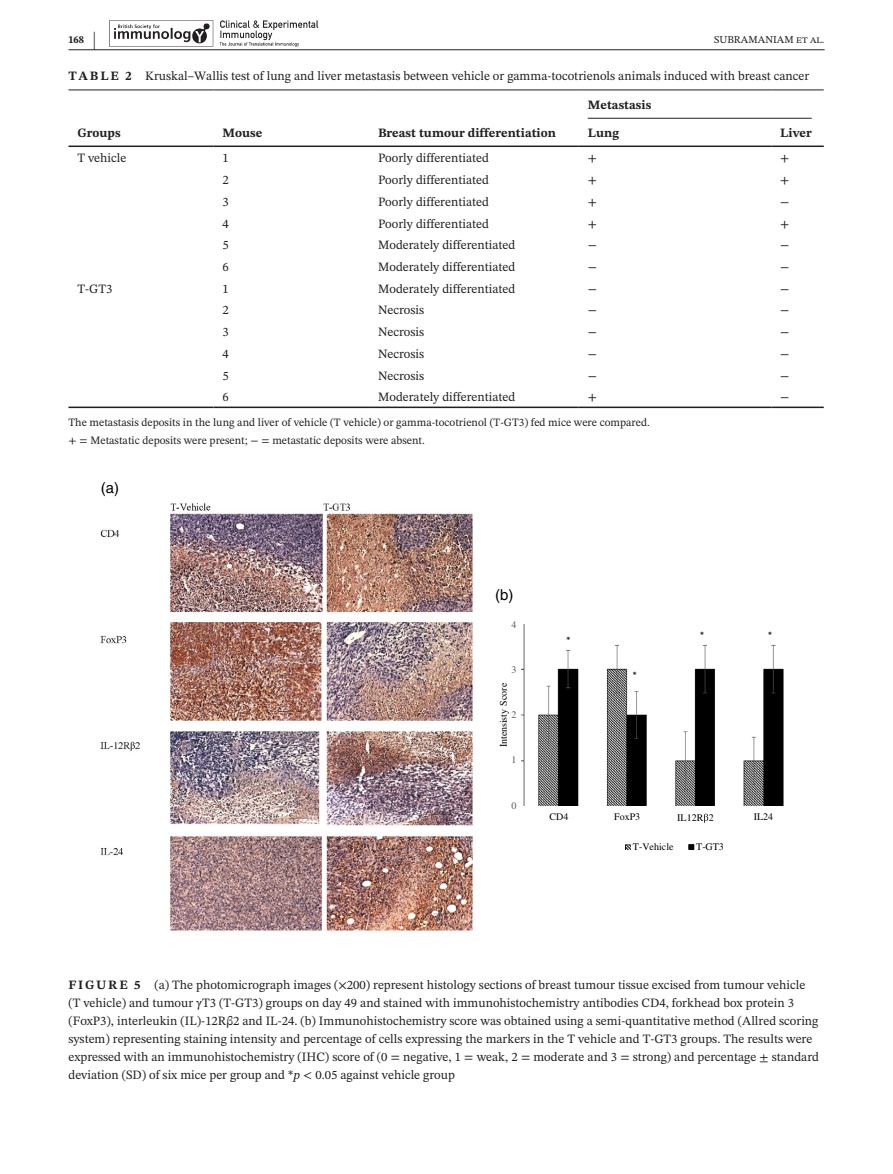
<style>
.page{position:relative;width:893px;height:1174px;background:#fff}
.page>*{position:absolute;margin:0;border:0;box-sizing:border-box;transform-origin:0 0}
.t1{font:15px "Helvetica";color:#000}
.t2{font:12.75px/18px "STIX Two Text";color:#231f20}
.t3{font:700 12.75px "STIX Two Text";color:#231f20}
.t4{font:11.25px/18px "STIX Two Text";color:#231f20}
.t5{font:10.5px "STIX Two Text";color:#231f20}
.t6{font:700 10.5px "STIX Two Text";color:#231f20}
.t7{font:10.05px "Times";color:#000}
.t8{font:10.05px "Times";color:#595959}
.s1{font-size:21px}
.s2{font-weight:700}
.s3{font-style:italic}
</style>
<div class="page">
<hr style="left:68px;top:49px;width:756px;height:1px;background:#231f20">
<img style="left:109px;top:21px;width:209px;height:26px">
<hr style="left:68px;top:90px;width:145px;height:1px;background:#231f20">
<hr style="left:213px;top:90px;width:156px;height:1px;background:#231f20">
<hr style="left:369px;top:90px;width:210px;height:1px;background:#231f20">
<hr style="left:579px;top:90px;width:192px;height:1px;background:#231f20">
<hr style="left:771px;top:90px;width:53px;height:1px;background:#231f20">
<hr style="left:68px;top:145px;width:145px;height:2px;background:#231f20">
<hr style="left:213px;top:145px;width:156px;height:2px;background:#231f20">
<hr style="left:369px;top:145px;width:210px;height:2px;background:#231f20">
<hr style="left:579px;top:145px;width:192px;height:2px;background:#231f20">
<hr style="left:771px;top:145px;width:53px;height:2px;background:#231f20">
<hr style="left:68px;top:406px;width:145px;height:2px;background:#231f20">
<hr style="left:213px;top:406px;width:156px;height:2px;background:#231f20">
<hr style="left:369px;top:406px;width:210px;height:2px;background:#231f20">
<hr style="left:579px;top:406px;width:192px;height:2px;background:#231f20">
<hr style="left:771px;top:406px;width:53px;height:2px;background:#231f20">
<hr style="left:588px;top:118px;width:224px;height:1px;background:#231f20">
<img style="left:522px;top:624px;width:262px;height:182px">
<img style="left:100px;top:503px;width:373px;height:428px">
<svg style="left:625px;top:844px;width:6px;height:6px"></svg>
<svg style="left:688px;top:844px;width:6px;height:5px"></svg>
<svg style="left:704px;top:813px;width:4px;height:10px"></svg>
<svg style="left:567px;top:636px;width:3px;height:4px"></svg>
<svg style="left:633px;top:671px;width:3px;height:4px"></svg>
<svg style="left:701px;top:631px;width:3px;height:4px"></svg>
<svg style="left:768px;top:632px;width:4px;height:3px"></svg>
<p class="t6" style="left:68px;top:32px;width:29px">168 <span class="s1">|</span></p>
<p class="t5" style="left:714px;top:32px;width:112px">SUBRAMANIAM et al.</p>
<p class="t2" style="left:68px;top:66px;width:742px"><span class="s2">TABLE 2</span> Kruskal–Wallis test of lung and liver metastasis between vehicle or gamma-tocotrienols animals induced with breast cancer</p>
<p class="t3" style="left:77px;top:124px;width:45px">Groups</p>
<p class="t3" style="left:222px;top:124px;width:41px">Mouse</p>
<p class="t3" style="left:378px;top:124px;width:179px">Breast tumour differentiation</p>
<p class="t3" style="left:588px;top:95px;width:65px">Metastasis</p>
<p class="t3" style="left:588px;top:124px;width:33px">Lung</p>
<p class="t3" style="left:780px;top:124px;width:33px">Liver</p>
<p class="t2" style="left:77px;top:149px;width:50px">T vehicle</p>
<p class="t2" style="left:222px;top:149px;width:8px">1</p>
<p class="t2" style="left:378px;top:149px;width:112px">Poorly differentiated</p>
<p class="t2" style="left:588px;top:149px;width:11px">+</p>
<p class="t2" style="left:780px;top:149px;width:11px">+</p>
<p class="t2" style="left:222px;top:171px;width:8px">2</p>
<p class="t2" style="left:378px;top:171px;width:112px">Poorly differentiated</p>
<p class="t2" style="left:588px;top:171px;width:11px">+</p>
<p class="t2" style="left:780px;top:171px;width:11px">+</p>
<p class="t2" style="left:222px;top:192px;width:8px">3</p>
<p class="t2" style="left:378px;top:192px;width:112px">Poorly differentiated</p>
<p class="t2" style="left:588px;top:192px;width:11px">+</p>
<p class="t2" style="left:780px;top:192px;width:11px">−</p>
<p class="t2" style="left:222px;top:214px;width:8px">4</p>
<p class="t2" style="left:378px;top:214px;width:112px">Poorly differentiated</p>
<p class="t2" style="left:588px;top:214px;width:11px">+</p>
<p class="t2" style="left:780px;top:214px;width:11px">+</p>
<p class="t2" style="left:222px;top:236px;width:8px">5</p>
<p class="t2" style="left:378px;top:236px;width:139px">Moderately differentiated</p>
<p class="t2" style="left:588px;top:236px;width:11px">−</p>
<p class="t2" style="left:780px;top:236px;width:11px">−</p>
<p class="t2" style="left:222px;top:258px;width:8px">6</p>
<p class="t2" style="left:378px;top:258px;width:139px">Moderately differentiated</p>
<p class="t2" style="left:588px;top:258px;width:11px">−</p>
<p class="t2" style="left:780px;top:258px;width:11px">−</p>
<p class="t2" style="left:77px;top:279px;width:36px">T-GT3</p>
<p class="t2" style="left:222px;top:279px;width:8px">1</p>
<p class="t2" style="left:378px;top:279px;width:139px">Moderately differentiated</p>
<p class="t2" style="left:588px;top:279px;width:11px">−</p>
<p class="t2" style="left:780px;top:279px;width:11px">−</p>
<p class="t2" style="left:222px;top:301px;width:8px">2</p>
<p class="t2" style="left:378px;top:301px;width:48px">Necrosis</p>
<p class="t2" style="left:588px;top:301px;width:11px">−</p>
<p class="t2" style="left:780px;top:301px;width:11px">−</p>
<p class="t2" style="left:222px;top:323px;width:8px">3</p>
<p class="t2" style="left:378px;top:323px;width:48px">Necrosis</p>
<p class="t2" style="left:588px;top:323px;width:11px">−</p>
<p class="t2" style="left:780px;top:323px;width:11px">−</p>
<p class="t2" style="left:222px;top:344px;width:8px">4</p>
<p class="t2" style="left:378px;top:344px;width:48px">Necrosis</p>
<p class="t2" style="left:588px;top:344px;width:11px">−</p>
<p class="t2" style="left:780px;top:344px;width:11px">−</p>
<p class="t2" style="left:222px;top:366px;width:8px">5</p>
<p class="t2" style="left:378px;top:366px;width:48px">Necrosis</p>
<p class="t2" style="left:588px;top:366px;width:11px">−</p>
<p class="t2" style="left:780px;top:366px;width:11px">−</p>
<p class="t2" style="left:222px;top:388px;width:8px">6</p>
<p class="t2" style="left:378px;top:388px;width:139px">Moderately differentiated</p>
<p class="t2" style="left:588px;top:388px;width:11px">+</p>
<p class="t2" style="left:780px;top:388px;width:11px">−</p>
<p class="t4" style="left:68px;top:413px;width:583px">The metastasis deposits in the lung and liver of vehicle (T vehicle) or gamma-tocotrienol (T-GT3) fed mice were compared. + = Metastatic deposits were present; − = metastatic deposits were absent.</p>
<p class="t1" style="left:101px;top:478px;width:20px">(a)</p>
<p class="t1" style="left:495px;top:586px;width:20px">(b)</p>
<p class="t8" style="left:511px;top:618px;width:6px">4</p>
<p class="t8" style="left:511px;top:664px;width:6px">3</p>
<p class="t7" style="left:498px;top:747px;width:66px;rotate:-90deg">Intensisty Score</p>
<p class="t8" style="left:511px;top:709px;width:6px">2</p>
<p class="t8" style="left:511px;top:754px;width:6px">1</p>
<p class="t8" style="left:511px;top:799px;width:6px">0</p>
<p class="t7" style="left:550px;top:811px;width:20px">CD4</p>
<p class="t7" style="left:614px;top:811px;width:28px">FoxP3</p>
<p class="t7" style="left:677px;top:811px;width:38px">IL12R 2</p>
<p class="t7" style="left:754px;top:811px;width:21px">IL24</p>
<p class="t7" style="left:633px;top:841px;width:42px">T-Vehicle</p>
<p class="t7" style="left:696px;top:841px;width:29px">T-GT3</p>
<p class="t2" style="left:68px;top:975px;width:752px"><span class="s2">FIGURE 5</span> (a) The photomicrograph images (×200) represent histology sections of breast tumour tissue excised from tumour vehicle (T vehicle) and tumour γT3 (T-GT3) groups on day 49 and stained with immunohistochemistry antibodies CD4, forkhead box protein 3 (FoxP3), interleukin (IL)-12Rβ2 and IL-24. (b) Immunohistochemistry score was obtained using a semi-quantitative method (Allred scoring system) representing staining intensity and percentage of cells expressing the markers in the T vehicle and T-GT3 groups. The results were expressed with an immunohistochemistry (IHC) score of (0 = negative, 1 = weak, 2 = moderate and 3 = strong) and percentage ± standard deviation (SD) of six mice per group and *<span class="s3">p</span> &lt; 0.05 against vehicle group</p>
</div>
